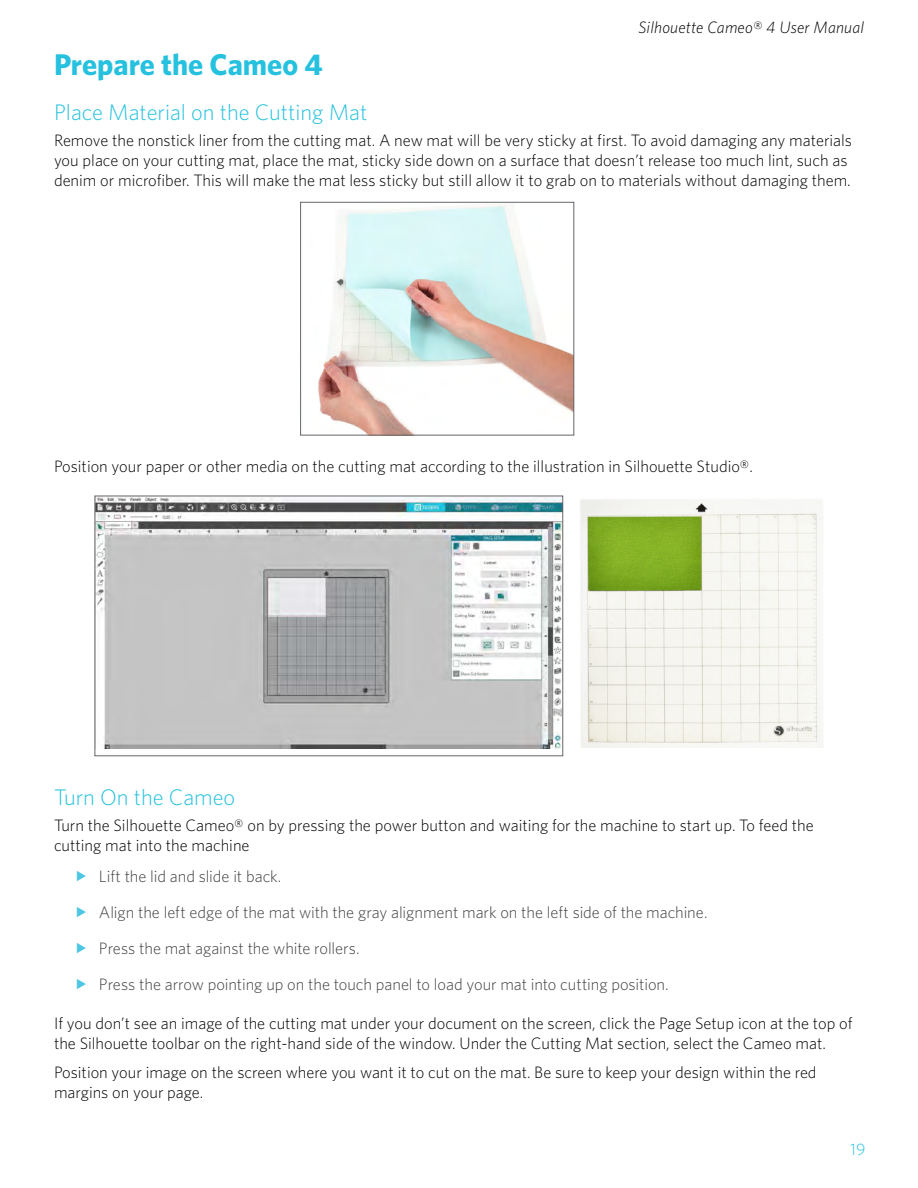
<style>
.page{position:relative;width:918px;height:1188px;background:#fff}
.page>*{position:absolute;margin:0;border:0;box-sizing:border-box;transform-origin:0 0}
.t1{font:700 30px "Whitney";color:#25c1de}
.t2{font:300 22.5px "Whitney";color:#25c1de}
.t3{font:300 16.5px/19.8px "Whitney";color:#000}
.t4{font:300 16.5px/36px "Whitney";letter-spacing:-.005em;color:#414042}
.t5{font:italic 300 16.5px "Whitney";letter-spacing:.01em;color:#000}
.t6{font:300 16.5px "Whitney";color:#25c1de}
</style>
<div class="page">
<img style="left:318px;top:204px;width:254px;height:229px">
<div style="left:300px;top:202px;width:274px;height:233px;border:1px solid #65666a"></div>
<img style="left:580px;top:499px;width:243px;height:249px">
<img style="left:96px;top:498px;width:465px;height:251px">
<div style="left:94px;top:496px;width:469px;height:260px;border:1px solid #65666a"></div>
<p class="t5" style="left:639px;top:18px;width:227px">Silhouette Cameo® 4 User Manual</p>
<h1 class="t1" style="left:54px;top:47px;width:270px">Prepare the Cameo 4</h1>
<h2 class="t2" style="left:54px;top:100px;width:315px">Place Material on the Cutting Mat</h2>
<p class="t3" style="left:54px;top:130px;width:800px">Remove the nonstick liner from the cutting mat. A new mat will be very sticky at first. To avoid damaging any materials you place on your cutting mat, place the mat, sticky side down on a surface that doesn’t release too much lint, such as denim or microfiber. This will make the mat less sticky but still allow it to grab on to materials without damaging them.</p>
<p class="t3" style="left:54px;top:456px;width:700px">Position your paper or other media on the cutting mat according to the illustration in Silhouette Studio®.</p>
<h2 class="t2" style="left:54px;top:784px;width:183px">Turn On the Cameo</h2>
<p class="t3" style="left:54px;top:815px;width:761px">Turn the Silhouette Cameo® on by pressing the power button and waiting for the machine to start up. To feed the cutting mat into the machine</p>
<p class="t4" style="left:99px;top:858px;width:610px">Lift the lid and slide it back.<br>Align the left edge of the mat with the gray alignment mark on the left side of the machine.<br>Press the mat against the white rollers.<br>Press the arrow pointing up on the touch panel to load your mat into cutting position.</p>
<p class="t3" style="left:54px;top:1013px;width:800px">If you don’t see an image of the cutting mat under your document on the screen, click the Page Setup icon at the top of the Silhouette toolbar on the right-hand side of the window. Under the Cutting Mat section, select the Cameo mat.</p>
<p class="t3" style="left:54px;top:1062px;width:764px">Position your image on the screen where you want it to cut on the mat. Be sure to keep your design within the red margins on your page.</p>
<p class="t6" style="left:850px;top:1139px;width:17px">19</p>
</div>
